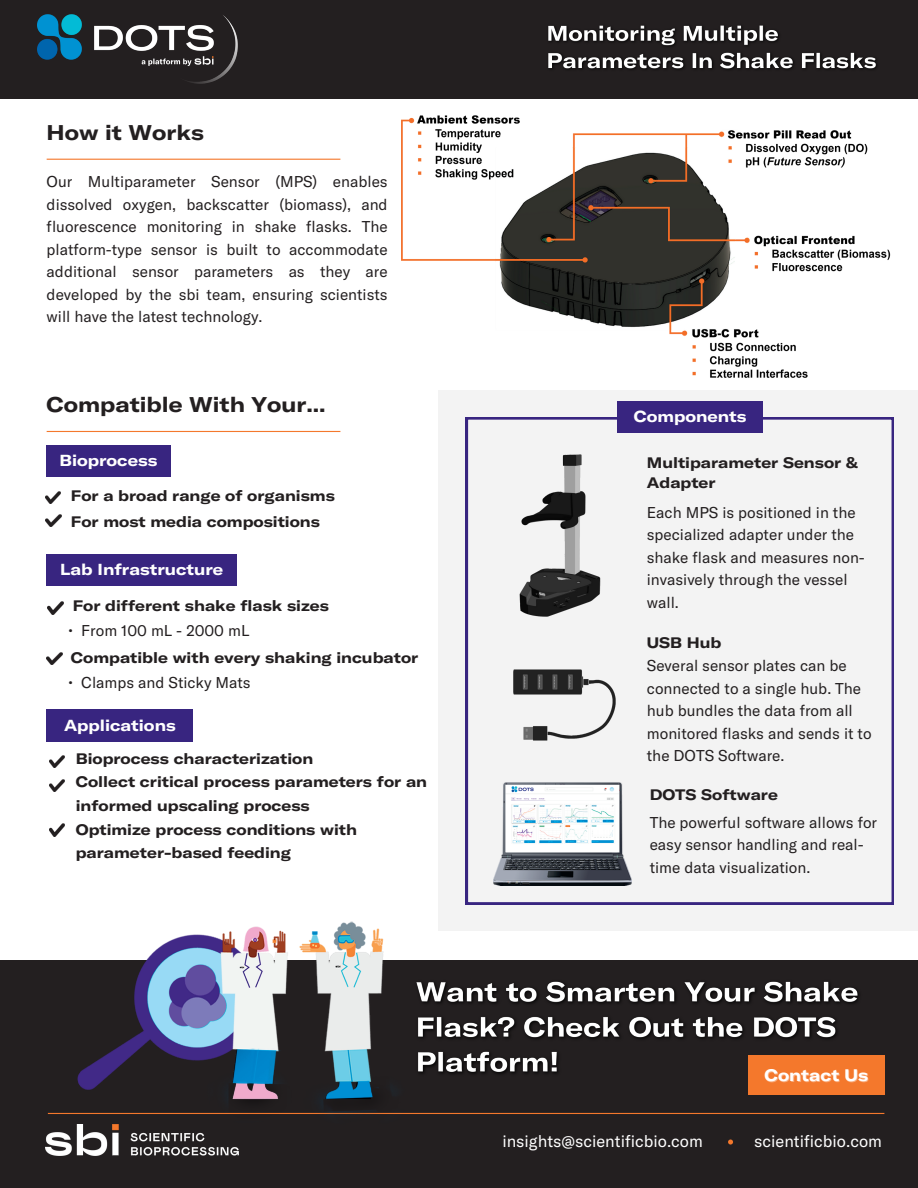
<style>
.page{position:relative;width:918px;height:1188px;background:#fff}
.page>*{position:absolute;margin:0;border:0;box-sizing:border-box;transform-origin:0 0}
.t1{font:700 expanded 21px "GT America";color:#231f20}
.t2{font:16.5px "GT America";color:#fff}
.t3{font:700 expanded 16.5px "GT America";color:#fff}
.t4{font:700 expanded 15.75px "GT America";color:#fff}
.t5{font:15.45px/22.5px "GT America";color:#231f20}
.t6{font:700 expanded 15px/23.7px "GT America";color:#231f20}
</style>
<div class="page">
<div style="left:0;top:0;width:918px;height:98px;background:#231f20"></div>
<img style="left:38px;top:15px;width:200px;height:68px">
<hr style="left:47px;top:431px;width:293px;height:1px;background:#f4782c">
<div style="left:0;top:960px;width:918px;height:228px;background:#231f20"></div>
<img style="left:45px;top:1124px;width:194px;height:32px">
<svg style="left:728px;top:1140px;width:5px;height:5px"></svg>
<hr style="left:47px;top:159px;width:293px;height:1px;background:#f4782c">
<div style="left:46px;top:446px;width:125px;height:31px;background:#382580"></div>
<img style="left:45px;top:491px;width:16px;height:13px">
<div style="left:47px;top:554px;width:190px;height:31px;background:#382580"></div>
<img style="left:48px;top:602px;width:16px;height:12px">
<img style="left:47px;top:652px;width:15px;height:12px">
<hr style="left:48px;top:1113px;width:836px;height:1px;background:#f4782c">
<img style="left:78px;top:921px;width:335px;height:208px">
<div style="left:46px;top:710px;width:147px;height:32px;background:#382580"></div>
<img style="left:49px;top:755px;width:16px;height:13px">
<img style="left:49px;top:779px;width:16px;height:12px">
<img style="left:49px;top:824px;width:16px;height:12px">
<div style="left:748px;top:1055px;width:136px;height:40px;background:#f4782c"></div>
<div style="left:439px;top:391px;width:479px;height:540px;background:#f3f3f3"></div>
<svg style="left:466px;top:417px;width:427px;height:487px"></svg>
<div style="left:617px;top:402px;width:146px;height:31px;background:#382580"></div>
<img style="left:494px;top:782px;width:138px;height:104px">
<img style="left:45px;top:514px;width:16px;height:12px">
<img style="left:506px;top:661px;width:113px;height:84px">
<img style="left:510px;top:450px;width:108px;height:172px">
<img style="left:401px;top:115px;width:490px;height:263px">
<img style="left:548px;top:25px;width:329px;height:45px">
<img style="left:411px;top:975px;width:448px;height:105px">
<p class="t1" style="left:47px;top:119px;width:159px">How it Works</p>
<p class="t5" style="left:47px;top:170px;width:343px;text-align:justify">Our Multiparameter Sensor (MPS) enables dissolved oxygen, backscatter (biomass), and fluorescence monitoring in shake flasks. The platform-type sensor is built to accommodate additional sensor parameters as they are developed by the sbi team, ensuring scientists will have the latest technology.</p>
<p class="t1" style="left:47px;top:391px;width:281px">Compatible With Your...</p>
<p class="t4" style="left:60px;top:450px;width:99px">Bioprocess</p>
<p class="t6" style="left:71px;top:484px;width:265px">For a broad range of organisms</p>
<p class="t6" style="left:71px;top:509px;width:251px">For most media compositions</p>
<p class="t4" style="left:60px;top:559px;width:165px">Lab Infrastructure</p>
<p class="t6" style="left:73px;top:593px;width:258px">For different shake flask sizes</p>
<p class="t5" style="left:68px;top:619px;width:183px">• From 100 mL - 2000 mL</p>
<p class="t6" style="left:71px;top:645px;width:349px">Compatible with every shaking incubator</p>
<p class="t5" style="left:68px;top:671px;width:184px">• Clamps and Sticky Mats</p>
<p class="t4" style="left:64px;top:715px;width:113px">Applications</p>
<p class="t6" style="left:76px;top:746px;width:239px">Bioprocess characterization</p>
<p class="t6" style="left:76px;top:770px;width:353px">Collect critical process parameters for an informed upscaling process</p>
<p class="t6" style="left:76px;top:817px;width:283px">Optimize process conditions with parameter-based feeding</p>
<p class="t4" style="left:634px;top:406px;width:114px">Components</p>
<p class="t6" style="left:647px;top:450px;width:212px">Multiparameter Sensor &amp;</p>
<p class="t6" style="left:647px;top:471px;width:70px">Adapter</p>
<p class="t5" style="left:647px;top:501px;width:220px">Each MPS is positioned in the specialized adapter under the shake flask and measures non&shy;invasively through the vessel wall.</p>
<p class="t6" style="left:647px;top:631px;width:76px">USB Hub</p>
<p class="t5" style="left:647px;top:654px;width:226px">Several sensor plates can be connected to a single hub. The hub bundles the data from all monitored flasks and sends it to the DOTS Software.</p>
<p class="t6" style="left:650px;top:783px;width:130px">DOTS Software</p>
<p class="t5" style="left:650px;top:811px;width:229px">The powerful software allows for easy sensor handling and real&shy;time data visualization.</p>
<p class="t3" style="left:765px;top:1065px;width:105px">Contact Us</p>
<p class="t2" style="left:502px;top:1131px;width:202px">insights@scientificbio.com</p>
<p class="t2" style="left:754px;top:1131px;width:129px">scientificbio.com</p>
</div>
